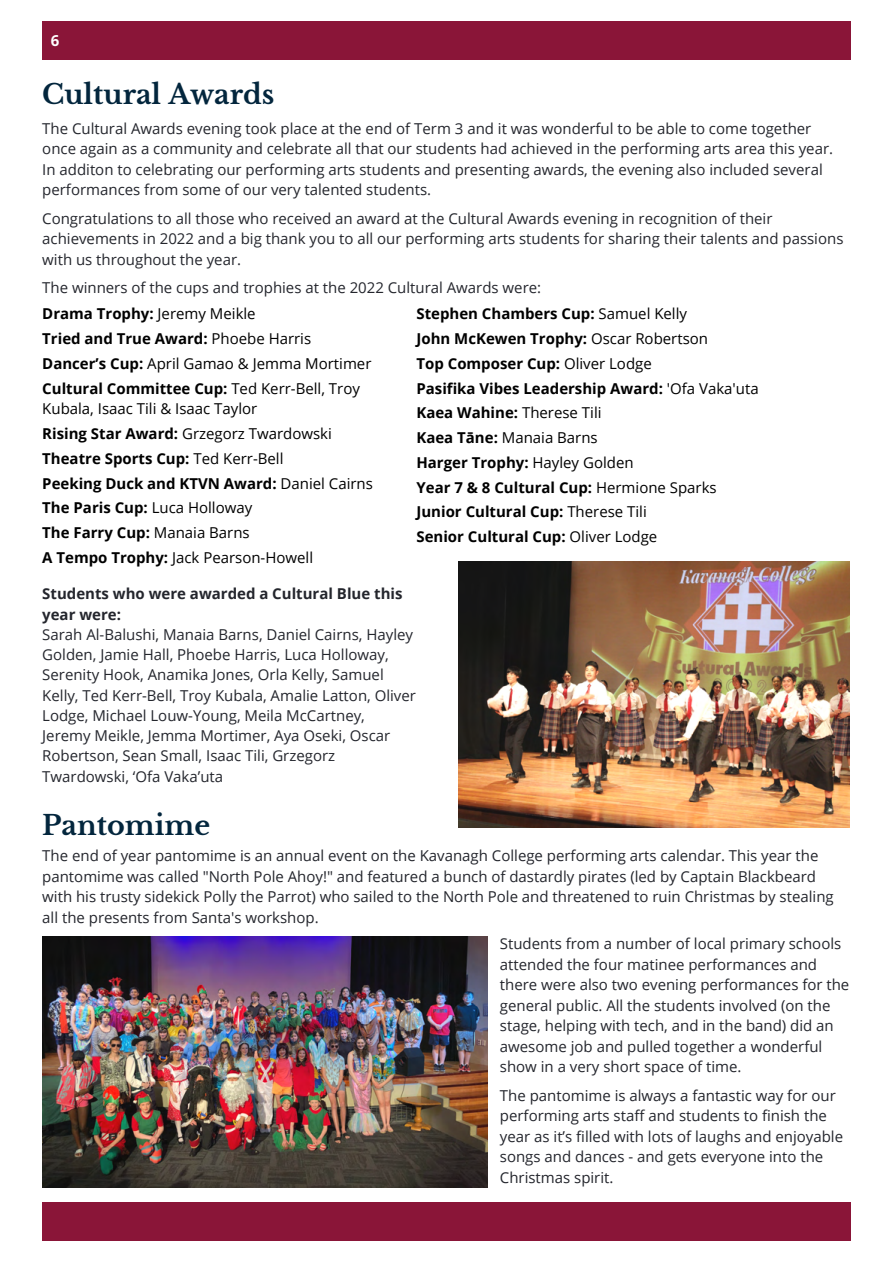
<style>
.page{position:relative;width:893px;height:1264px;background:#fff}
.page>*{position:absolute;margin:0;border:0;box-sizing:border-box;transform-origin:0 0}
.t1{font:700 27px "Libre Baskerville";color:#03263d}
.t2{font:15px/20.5px "Open Sans";color:#24262d}
.t3{font:15px/24.8px "Open Sans";color:#000}
.t4{font:700 15px/24.8px "Open Sans";color:#000}
.t5{font:700 15px/20.2px "Open Sans";color:#24262d}
.t6{font:700 15px "Open Sans";color:#fff}
.s1{font-weight:700}
.s2{font-weight:400}
</style>
<div class="page">
<div style="left:42px;top:21px;width:808px;height:38px;background:#8a1538"></div>
<div style="left:42px;top:1202px;width:808px;height:38px;background:#8a1538"></div>
<img style="left:458px;top:562px;width:391px;height:265px">
<img style="left:42px;top:936px;width:445px;height:251px">
<p class="t6" style="left:51px;top:30px;width:10px">6</p>
<h1 class="t1" style="left:42px;top:78px;width:234px">Cultural Awards</h1>
<p class="t2" style="left:42px;top:117px;width:792px">The Cultural Awards evening took place at the end of Term 3 and it was wonderful to be able to come together once again as a community and celebrate all that our students had achieved in the performing arts area this year.<br>In additon to celebrating our performing arts students and presenting awards, the evening also included several performances from some of our very talented students.</p>
<p class="t2" style="left:42px;top:207px;width:802px">Congratulations to all those who received an award at the Cultural Awards evening in recognition of their achievements in 2022 and a big thank you to all our performing arts students for sharing their talents and passions with us throughout the year.</p>
<p class="t2" style="left:42px;top:277px;width:500px">The winners of the cups and trophies at the 2022 Cultural Awards were:</p>
<p class="t3" style="left:42px;top:301px;width:330px"><span class="s1">Drama Trophy:</span> Jeremy Meikle<br><span class="s1">Tried and True Award:</span> Phoebe Harris <span class="s1">Dancer’s Cup:</span> April Gamao &amp; Jemma Mortimer <span class="s1">Cultural Committee Cup:</span> Ted Kerr-Bell, Troy</p>
<p class="t3" style="left:42px;top:396px;width:332px">Kubala, Isaac Tili &amp; Isaac Taylor<br><span class="s1">Rising Star Award:</span> Grzegorz Twardowski <span class="s1">Theatre Sports Cup:</span> Ted Kerr-Bell<br><span class="s1">Peeking Duck and KTVN Award:</span> Daniel Cairns <span class="s1">The Paris Cup:</span> Luca Holloway<br><span class="s1">The Farry Cup:</span> Manaia Barns<br><span class="s1">A Tempo Trophy:</span> Jack Pearson-Howell</p>
<p class="t4" style="left:416px;top:301px;width:344px">Stephen Chambers Cup: <span class="s2">Samuel Kelly<br></span>John McKewen Trophy: <span class="s2">Oscar Robertson<br></span>Top Composer Cup: <span class="s2">Oliver Lodge<br></span>Pasifika Vibes Leadership Award: <span class="s2">'Ofa Vaka'uta </span>Kaea Wahine: <span class="s2">Therese Tili<br></span>Kaea Tāne: <span class="s2">Manaia Barns<br></span>Harger Trophy: <span class="s2">Hayley Golden<br></span>Year 7 &amp; 8 Cultural Cup: <span class="s2">Hermione Sparks </span>Junior Cultural Cup: <span class="s2">Therese Tili<br></span>Senior Cultural Cup: <span class="s2">Oliver Lodge</span></p>
<p class="t5" style="left:42px;top:583px;width:362px">Students who were awarded a Cultural Blue this year were:</p>
<p class="t2" style="left:42px;top:624px;width:375px">Sarah Al-Balushi, Manaia Barns, Daniel Cairns, Hayley Golden, Jamie Hall, Phoebe Harris, Luca Holloway, Serenity Hook, Anamika Jones, Orla Kelly, Samuel Kelly, Ted Kerr-Bell, Troy Kubala, Amalie Latton, Oliver Lodge, Michael Louw-Young, Meila McCartney, Jeremy Meikle, Jemma Mortimer, Aya Oseki, Oscar Robertson, Sean Small, Isaac Tili, Grzegorz Twardowski, ‘Ofa Vaka’uta</p>
<h1 class="t1" style="left:42px;top:808px;width:169px">Pantomime</h1>
<p class="t2" style="left:42px;top:845px;width:792px">The end of year pantomime is an annual event on the Kavanagh College performing arts calendar. This year the pantomime was called "North Pole Ahoy!" and featured a bunch of dastardly pirates (led by Captain Blackbeard with his trusty sidekick Polly the Parrot) who sailed to the North Pole and threatened to ruin Christmas by stealing all the presents from Santa's workshop.</p>
<p class="t2" style="left:500px;top:933px;width:351px">Students from a number of local primary schools attended the four matinee performances and there were also two evening performances for the general public. All the students involved (on the stage, helping with tech, and in the band) did an awesome job and pulled together a wonderful show in a very short space of time.</p>
<p class="t2" style="left:500px;top:1084px;width:344px">The pantomime is always a fantastic way for our performing arts staff and students to finish the year as it’s filled with lots of laughs and enjoyable songs and dances - and gets everyone into the Christmas spirit.</p>
</div>
